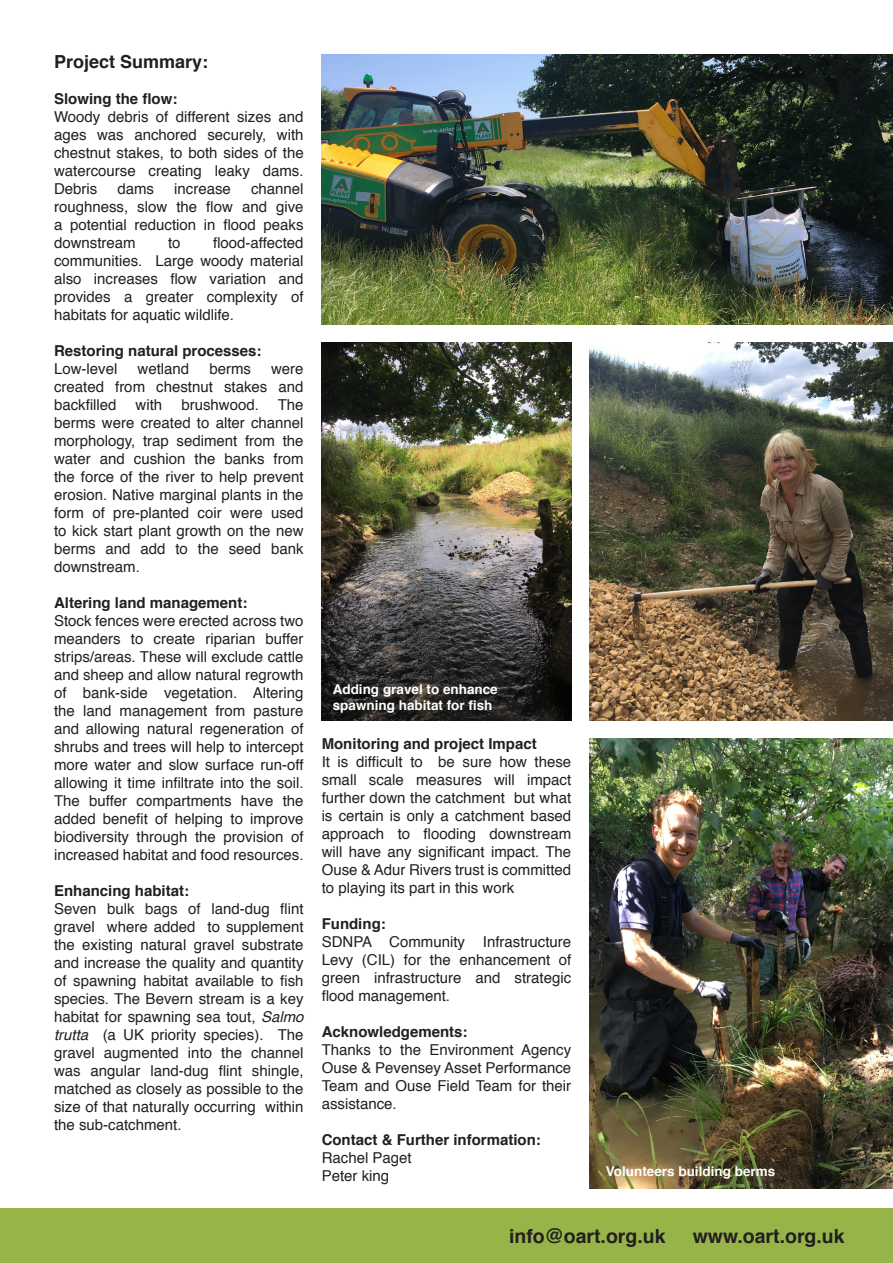
<style>
.page{position:relative;width:893px;height:1263px;background:#fff}
.page>*{position:absolute;margin:0;border:0;box-sizing:border-box;transform-origin:0 0}
.t1{font:700 19.5px "Helvetica";color:#231f20}
.t2{font:700 18px "Helvetica";color:#231f20}
.t3{font:15px/18px "Helvetica";color:#231f20;text-align:justify}
.t4{font:700 15px "Helvetica";color:#231f20}
.t5{font:700 13.5px/16.2px "Helvetica";color:#fff}
.s1{font-style:italic}
</style>
<div class="page">
<div style="left:0;top:1209px;width:893px;height:54px;background:#96b448"></div>
<img style="left:322px;top:54px;width:571px;height:270px">
<img style="left:589px;top:342px;width:304px;height:378px">
<img style="left:322px;top:342px;width:249px;height:378px">
<img style="left:589px;top:738px;width:304px;height:450px">
<p class="t2" style="left:54px;top:47px;width:156px">Project Summary:</p>
<p class="t4" style="left:54px;top:86px;width:125px">Slowing the flow:</p>
<p class="t3" style="left:54px;top:108px;width:251px">Woody debris of different sizes and ages was anchored securely, with chestnut stakes, to both sides of the watercourse creating leaky dams.<br>Debris</p>
<p class="t3" style="left:54px;top:180px;width:251px;text-indent:197px">channel roughness, slow the flow and give a potential reduction in flood peaks downstream</p>
<p class="t3" style="left:117px;top:180px;width:38px">dams</p>
<p class="t3" style="left:174px;top:180px;width:58px">increase</p>
<p class="t3" style="left:54px;top:234px;width:251px;text-indent:159px">flood-affected communities. Large woody material also increases flow variation and provides a greater complexity of habitats for aquatic wildlife.</p>
<p class="t4" style="left:54px;top:338px;width:209px">Restoring natural processes:</p>
<p class="t3" style="left:54px;top:360px;width:65px">Low-level</p>
<p class="t3" style="left:137px;top:360px;width:53px">wetland</p>
<p class="t3" style="left:209px;top:360px;width:43px">berms</p>
<p class="t3" style="left:168px;top:234px;width:14px">to</p>
<p class="t3" style="left:54px;top:360px;width:251px;text-indent:217px">were created from chestnut stakes and backfilled</p>
<p class="t3" style="left:54px;top:396px;width:251px;text-indent:224px">The berms were created to alter channel morphology, trap sediment from the water and cushion the banks from the force of the river to help prevent erosion. Native marginal plants in the form of pre-planted coir were used to kick start plant growth on the new berms and add to the seed bank downstream.</p>
<p class="t4" style="left:54px;top:590px;width:195px">Altering land management:</p>
<p class="t3" style="left:54px;top:612px;width:251px">Stock fences were erected across two meanders to create riparian buffer strips/areas. These will exclude cattle and sheep and allow natural regrowth of bank-side vegetation. Altering the land management from pasture and allowing natural regeneration of shrubs and trees will help to intercept more water and slow surface run-off allowing it time infiltrate into the soil.<br>The buffer compartments have the added benefit of helping to improve biodiversity through the provision of increased habitat and food resources.</p>
<p class="t4" style="left:54px;top:878px;width:137px">Enhancing habitat:</p>
<p class="t3" style="left:54px;top:900px;width:251px">Seven bulk bags of land-dug flint gravel where added to supplement the existing natural gravel substrate and increase the quality and quantity of spawning habitat available to fish species. The Bevern stream is a key habitat for spawning sea tout, <span class="s1">Salmo trutta</span> (a UK priority species). The gravel augmented into the channel was angular land-dug flint shingle, matched as closely as possible to the size of that naturally occurring within the sub-catchment.</p>
<p class="t3" style="left:136px;top:396px;width:28px">with</p>
<p class="t3" style="left:181px;top:396px;width:79px">brushwood.</p>
<p class="t5" style="left:333px;top:681px;width:167px">Adding gravel to enhance spawning habitat for fish</p>
<p class="t4" style="left:322px;top:732px;width:217px">Monitoring and project Impact</p>
<p class="t3" style="left:322px;top:753px;width:251px">It is difficult to be sure how these small scale measures will impact further down the catchment but what is certain is only a catchment based approach to flooding downstream will have any significant impact. The Ouse &amp; Adur Rivers trust is committed to playing its part in this work</p>
<p class="t4" style="left:322px;top:912px;width:66px">Funding:</p>
<p class="t3" style="left:322px;top:933px;width:251px">SDNPA Community Infrastructure Levy (CIL) for the enhancement of green infrastructure and strategic flood management.</p>
<p class="t4" style="left:322px;top:1020px;width:147px">Acknowledgements:</p>
<p class="t3" style="left:322px;top:1041px;width:251px">Thanks to the Environment Agency Ouse &amp; Pevensey Asset Performance Team and Ouse Field Team for their assistance.</p>
<p class="t4" style="left:322px;top:1128px;width:221px">Contact &amp; Further information:</p>
<p class="t3" style="left:322px;top:1149px;width:92px">Rachel Paget</p>
<p class="t3" style="left:322px;top:1167px;width:69px">Peter king</p>
<p class="t5" style="left:606px;top:1163px;width:171px">Volunteers building berms</p>
<p class="t1" style="left:509px;top:1221px;width:158px">info@oart.org.uk</p>
<p class="t1" style="left:693px;top:1221px;width:153px">www.oart.org.uk</p>
</div>
